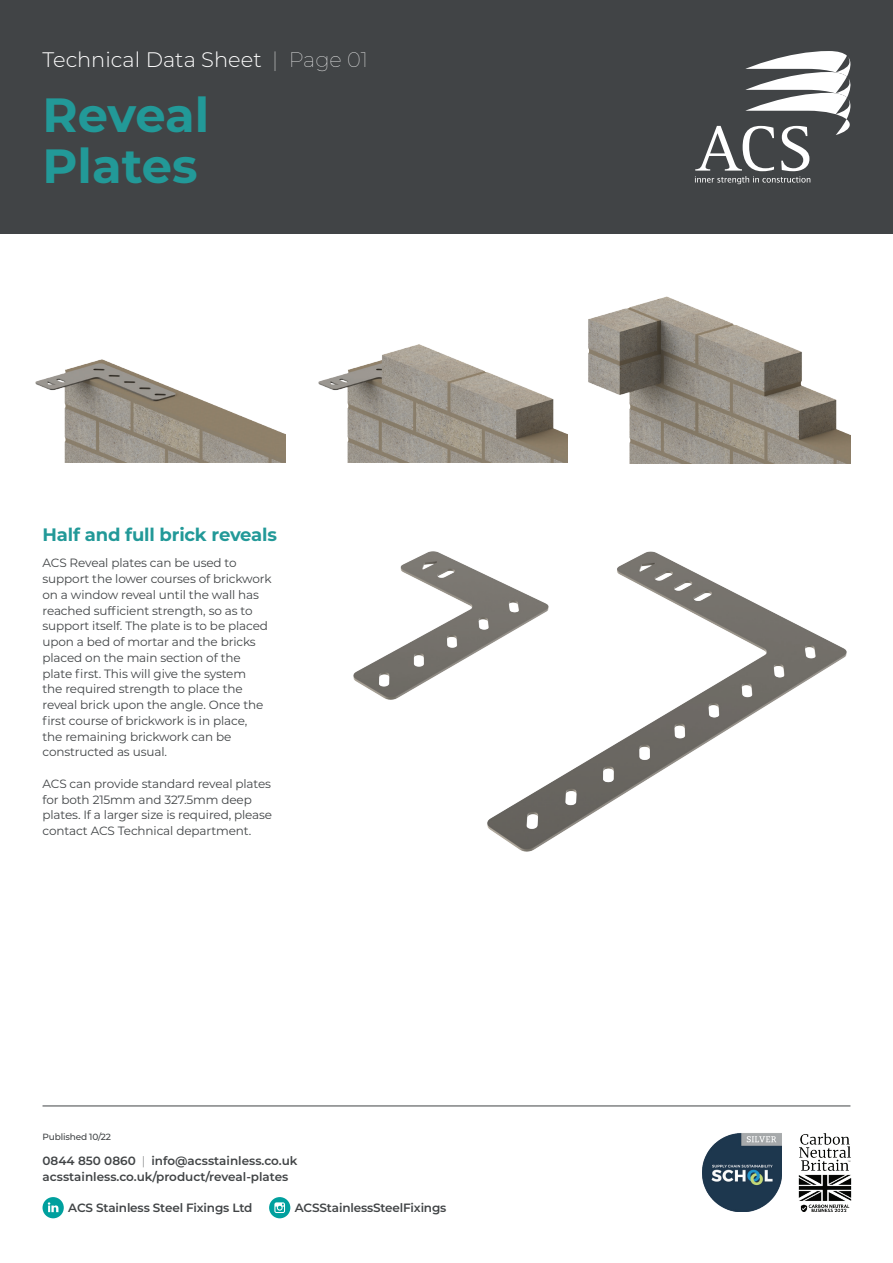
<style>
.page{position:relative;width:893px;height:1263px;background:#fff}
.page>*{position:absolute;margin:0;border:0;box-sizing:border-box;transform-origin:0 0}
.t1{font:700 48px/51px "Montserrat";color:#229998}
.t2{font:300 21px "Montserrat";color:#fff}
.t3{font:700 18px "Montserrat";letter-spacing:-.01em;color:#229998}
.t4{font:12px/15.8px "Montserrat";letter-spacing:-.01em;color:#414446}
.t5{font:600 12px/16.5px "Montserrat";letter-spacing:-.01em;color:#414446}
.t6{font:500 9px "Montserrat";letter-spacing:-.02em;color:#414446}
.s1{font-weight:100}
.s2{font-weight:200}
</style>
<div class="page">
<div style="left:0;top:0;width:893px;height:234px;background:#414446"></div>
<svg style="left:695px;top:51px;width:155px;height:133px"></svg>
<img style="left:799px;top:1133px;width:52px;height:79px">
<img style="left:702px;top:1133px;width:80px;height:79px">
<div style="left:43px;top:1197px;width:21px;height:21px;background:#00a09e;border-radius:50%"></div>
<svg style="left:48px;top:1202px;width:10px;height:10px"></svg>
<div style="left:269px;top:1197px;width:21px;height:21px;background:#00a09e;border-radius:50%"></div>
<svg style="left:274px;top:1202px;width:11px;height:11px"></svg>
<hr style="left:43px;top:1106px;width:807px;height:1px;background:#414446">
<img style="left:353px;top:551px;width:128px;height:149px">
<img style="left:481px;top:551px;width:366px;height:301px">
<img style="left:35px;top:359px;width:250px;height:104px">
<img style="left:318px;top:344px;width:250px;height:119px">
<img style="left:588px;top:296px;width:262px;height:167px">
<h2 class="t2" style="left:43px;top:45px;width:327px">Technical Data Sheet <span class="s1">| Page 01</span></h2>
<h1 class="t1" style="left:43px;top:87px;width:168px">Reveal<br>Plates</h1>
<h3 class="t3" style="left:43px;top:521px;width:236px">Half and full brick reveals</h3>
<p class="t4" style="left:43px;top:555px;width:231px">ACS Reveal plates can be used to support the lower courses of brickwork on a window reveal until the wall has reached sufficient strength, so as to support itself. The plate is to be placed upon a bed of mortar and the bricks placed on the main section of the plate first. This will give the system<br>the required strength to place the reveal brick upon the angle. Once the first course of brickwork is in place,<br>the remaining brickwork can be constructed as usual.</p>
<p class="t4" style="left:43px;top:775px;width:231px">ACS can provide standard reveal plates for both 215mm and 327.5mm deep plates. If a larger size is required, please contact ACS Technical department.</p>
<p class="t6" style="left:43px;top:1130px;width:70px">Published 10/22</p>
<p class="t5" style="left:43px;top:1151px;width:256px">0844 850 0860 <span class="s2">|</span> info@acsstainless.co.uk acsstainless.co.uk/product/reveal-plates</p>
<p class="t5" style="left:68px;top:1199px;width:186px">ACS Stainless Steel Fixings Ltd</p>
<p class="t5" style="left:295px;top:1199px;width:153px">ACSStainlessSteelFixings</p>
</div>
